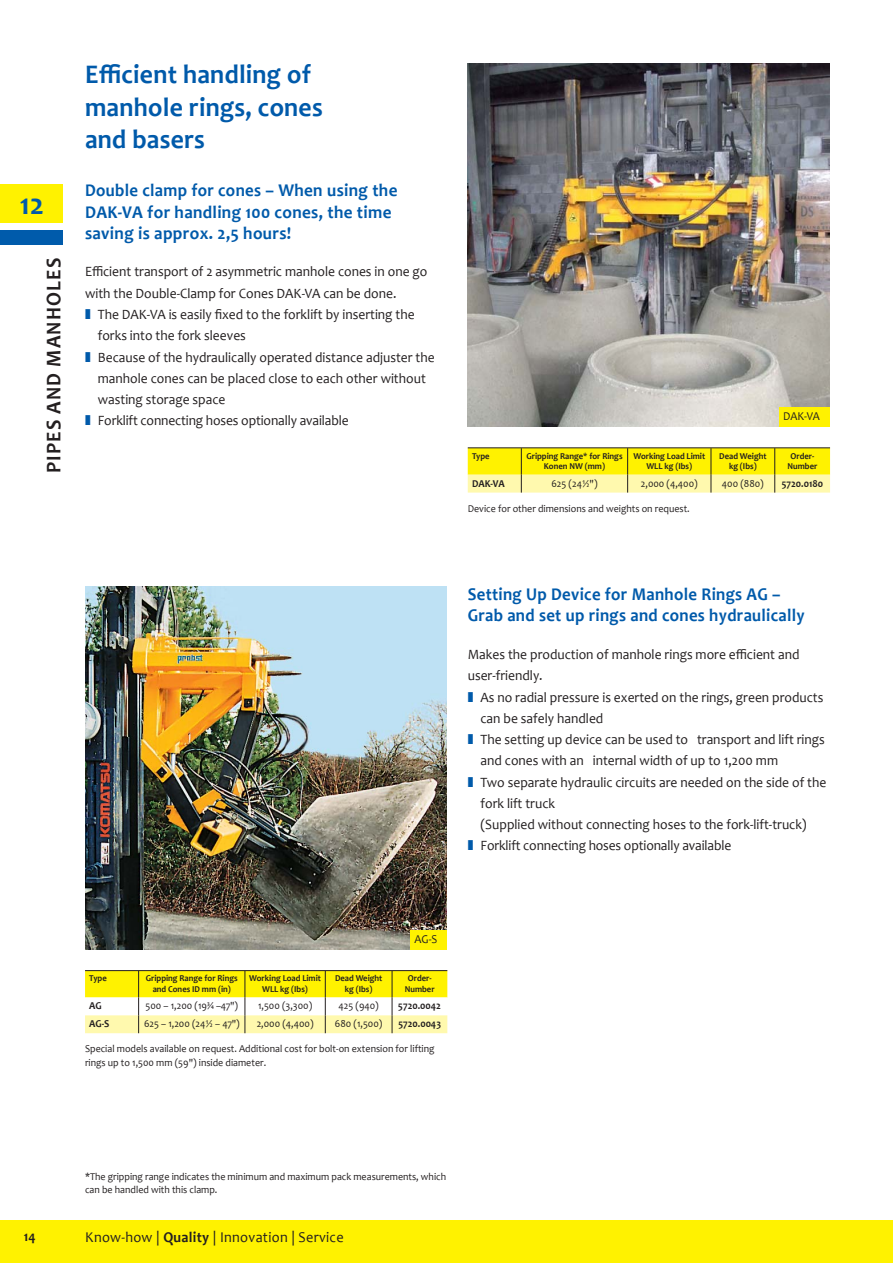
<style>
.page{position:relative;width:893px;height:1263px;background:#fff}
.page>*{position:absolute;margin:0;border:0;box-sizing:border-box;transform-origin:0 0}
.t1{font:700 30px "Candara";color:#005aaa}
.t2{font:700 27px/32.4px "Candara";letter-spacing:.01em;color:#005aaa;scale:.95 1}
.t3{font:700 21px "Candara";letter-spacing:.06em;color:#231f20;scale:.95 1}
.t4{font:700 18px/21.6px "Candara";letter-spacing:.02em;color:#005aaa;scale:.93 1}
.t5{font:15px "Candara";letter-spacing:.02em;color:#231f20;scale:.95 1}
.t6{font:14.25px/21.3px "Candara";color:#231f20;scale:.95 1}
.t7{font:700 14.25px "Candara";color:#231f20;scale:.95 1}
.t8{font:12px "Candara";color:#231f20;scale:.95 1}
.t9{font:10.5px/13.5px "Candara";color:#231f20;scale:.95 1}
.t10{font:700 10.5px "Candara";color:#231f20;scale:.95 1}
.t11{font:700 9px/10.8px "Candara";color:#231f20;text-align:center;scale:.95 1}
.s1{font-weight:700}
</style>
<div class="page">
<div style="left:0;top:185px;width:62px;height:38px;background:#fff200"></div>
<div style="left:0;top:230px;width:62px;height:15px;background:#005bab"></div>
<div style="left:0;top:1220px;width:893px;height:43px;background:#fff200"></div>
<img style="left:468px;top:64px;width:361px;height:362px">
<div style="left:779px;top:407px;width:50px;height:19px;background:#fff200"></div>
<img style="left:85px;top:587px;width:361px;height:362px">
<div style="left:410px;top:930px;width:36px;height:19px;background:#fff200"></div>
<svg style="left:85px;top:971px;width:362px;height:62px"></svg>
<hr style="left:85px;top:970px;width:362px;height:1px;background:#231f20">
<svg style="left:468px;top:448px;width:362px;height:45px;background:#fbf148"></svg>
<hr style="left:468px;top:447px;width:362px;height:1px;background:#231f20">
<h1 class="t1" style="left:20px;top:192px;width:26px">12</h1>
<h3 class="t3" style="left:45px;top:473px;width:228px;rotate:-90deg">PIPES AND MANHOLES</h3>
<h2 class="t2" style="left:85px;top:61px;width:252px">Efficient handling of manhole rings, cones and basers</h2>
<p class="t4" style="left:85px;top:181px;width:337px">Double clamp for cones – When using the<br>DAK-VA for handling 100 cones, the time saving is approx. 2,5 hours!</p>
<p class="t6" style="left:85px;top:261px;width:362px">Efficient transport of 2 asymmetric manhole cones in one go with the Double-Clamp for Cones DAK-VA can be done.</p>
<p class="t6" style="left:98px;top:303px;width:356px">The DAK-VA is easily fixed to the forklift by inserting the forks into the fork sleeves<br>Because of the hydraulically operated distance adjuster the manhole cones can be placed close to each other without wasting storage space<br>Forklift connecting hoses optionally available</p>
<p class="t8" style="left:783px;top:409px;width:40px">DAK-VA</p>
<p class="t11" style="left:472px;top:451px;width:20px">Type</p>
<p class="t11" style="left:526px;top:451px;width:103px">Gripping Range* for Rings<br>Konen NW (mm)</p>
<p class="t11" style="left:633px;top:451px;width:77px">Working Load Limit<br>WLL kg (Ibs)</p>
<p class="t11" style="left:719px;top:451px;width:51px">Dead Weight kg (Ibs)</p>
<p class="t11" style="left:787px;top:451px;width:33px">Order-<br>Number</p>
<p class="t10" style="left:472px;top:479px;width:36px">DAK-VA</p>
<p class="t9" style="left:551px;top:476px;width:50px">625 (24½")</p>
<p class="t9" style="left:641px;top:476px;width:61px">2,000 (4,400)</p>
<p class="t9" style="left:722px;top:476px;width:46px">400 (880)</p>
<p class="t10" style="left:782px;top:479px;width:45px">5720.0180</p>
<p class="t9" style="left:468px;top:501px;width:235px">Device for other dimensions and weights on request.</p>
<p class="t4" style="left:468px;top:585px;width:364px">Setting Up Device for Manhole Rings AG –<br>Grab and set up rings and cones hydraulically</p>
<p class="t6" style="left:468px;top:644px;width:351px">Makes the production of manhole rings more efficient and user-friendly.</p>
<p class="t6" style="left:480px;top:686px;width:365px">As no radial pressure is exerted on the rings, green products can be safely handled<br>The setting up device can be used to transport and lift rings and cones with an internal width of up to 1,200 mm<br>Two separate hydraulic circuits are needed on the side of the fork lift truck<br>(Supplied without connecting hoses to the fork-lift-truck)<br>Forklift connecting hoses optionally available</p>
<p class="t8" style="left:415px;top:932px;width:25px">AG-S</p>
<p class="t11" style="left:89px;top:974px;width:20px">Type</p>
<p class="t11" style="left:146px;top:974px;width:98px">Gripping Range for Rings and Cones ID mm (in)</p>
<p class="t11" style="left:249px;top:974px;width:77px">Working Load Limit<br>WLL kg (Ibs)</p>
<p class="t11" style="left:335px;top:974px;width:51px">Dead Weight kg (Ibs)</p>
<p class="t11" style="left:405px;top:974px;width:33px">Order-<br>Number</p>
<p class="t10" style="left:89px;top:1002px;width:15px">AG</p>
<p class="t9" style="left:146px;top:999px;width:99px">500 – 1,200 (19¾ –47")</p>
<p class="t9" style="left:258px;top:999px;width:59px">1,500 (3,300)</p>
<p class="t9" style="left:338px;top:999px;width:44px">425 (940)</p>
<p class="t10" style="left:398px;top:1002px;width:47px">5720.0042</p>
<p class="t10" style="left:89px;top:1020px;width:23px">AG-S</p>
<p class="t9" style="left:144px;top:1017px;width:102px">625 – 1,200 (24½ – 47")</p>
<p class="t9" style="left:257px;top:1017px;width:61px">2,000 (4,400)</p>
<p class="t9" style="left:335px;top:1017px;width:52px">680 (1,500)</p>
<p class="t10" style="left:398px;top:1020px;width:46px">5720.0043</p>
<p class="t9" style="left:85px;top:1042px;width:369px">Special models available on request. Additional cost for bolt-on extension for lifting rings up to 1,500 mm (59") inside diameter.</p>
<p class="t7" style="left:24px;top:1231px;width:14px">14</p>
<p class="t9" style="left:85px;top:1169px;width:382px">*The gripping range indicates the minimum and maximum pack measurements, which can be handled with this clamp.</p>
<p class="t5" style="left:85px;top:1228px;width:273px">Know-how | <span class="s1">Quality</span> | Innovation | Service</p>
</div>
